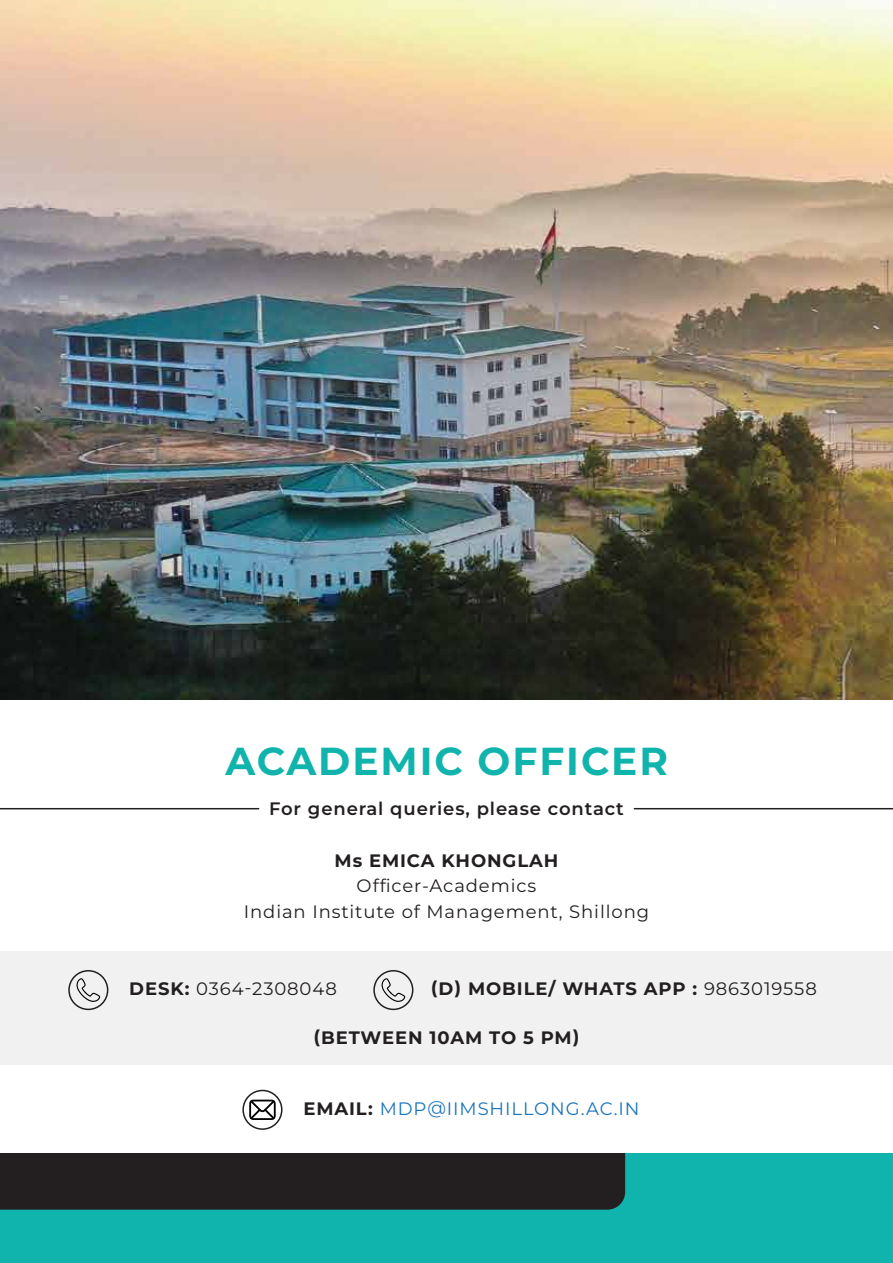
<style>
.page{position:relative;width:893px;height:1263px;background:#fff}
.page>*{position:absolute;margin:0;border:0;box-sizing:border-box;transform-origin:0 0}
.t1{font:700 39px "Montserrat";letter-spacing:.05em;color:#10b4ac}
.t2{font:18px/25.5px "Montserrat";letter-spacing:.05em;color:#231f20;text-align:center}
.t3{font:700 18px "Montserrat";letter-spacing:.05em;color:#231f20}
.t4{font:600 18px "Montserrat";letter-spacing:.05em;color:#231f20}
.t5{font:18px "Montserrat";letter-spacing:.05em;color:#1c75bc}
.s1{font-weight:700}
.s2{font-weight:400}
.s3{font-weight:700;color:#231f20}
</style>
<div class="page">
<img style="left:0;top:0;width:893px;height:700px">
<div style="left:0;top:1065px;width:893px;height:198px;background:#10b4ac"></div>
<div style="left:0;top:1152px;width:625px;height:58px;background:#231f20"></div>
<div style="left:0;top:700px;width:893px;height:452px;background:#fff"></div>
<hr style="left:0;top:808px;width:259px;height:1px;background:#231f20">
<hr style="left:634px;top:808px;width:259px;height:1px;background:#231f20">
<svg style="left:249px;top:1099px;width:27px;height:21px"></svg>
<div style="left:242px;top:1090px;width:41px;height:40px;border:2px solid #231f20;border-radius:50%"></div>
<div style="left:0;top:951px;width:893px;height:114px;background:#f1f1f2"></div>
<svg style="left:381px;top:978px;width:24px;height:24px"></svg>
<div style="left:373px;top:970px;width:40px;height:40px;border:2px solid #231f20;border-radius:50%"></div>
<svg style="left:76px;top:978px;width:24px;height:24px"></svg>
<div style="left:68px;top:970px;width:40px;height:40px;border:2px solid #231f20;border-radius:50%"></div>
<h1 class="t1" style="left:225px;top:733px;width:444px">ACADEMIC OFFICER</h1>
<p class="t4" style="left:269px;top:796px;width:356px">For general queries, please contact</p>
<p class="t3" style="left:335px;top:848px;width:225px">Ms EMICA KHONGLAH</p>
<p class="t2" style="left:244px;top:875px;width:407px">Officer-Academics<br>Indian Institute of Management, Shillong</p>
<p class="t2" style="left:129px;top:977px;width:209px"><span class="s1">DESK:</span> 0364-2308048</p>
<p class="t3" style="left:431px;top:976px;width:388px">(D) MOBILE/ WHATS APP : <span class="s2">9863019558</span></p>
<p class="t3" style="left:313px;top:1024px;width:268px">(BETWEEN 10AM TO 5 PM)</p>
<p class="t5" style="left:303px;top:1096px;width:337px"><span class="s3">EMAIL:</span> MDP@IIMSHILLONG.AC.IN</p>
</div>
